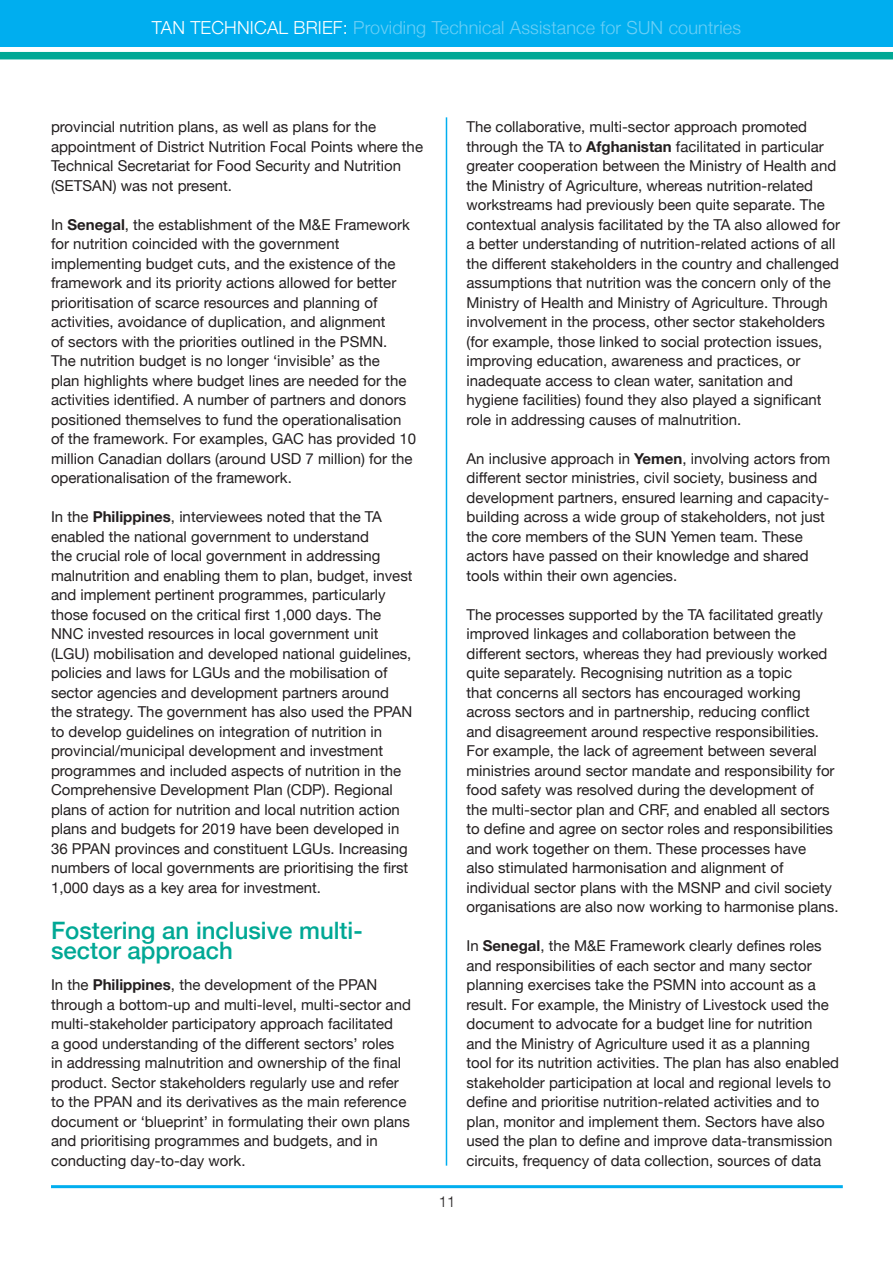
<style>
.page{position:relative;width:893px;height:1263px;background:#fff}
.page>*{position:absolute;margin:0;border:0;box-sizing:border-box;transform-origin:0 0}
.t1{font:500 24px/19.5px "Helvetica Neue";color:#00a895}
.t2{font:300 18px "Helvetica Neue";letter-spacing:.01em;color:#6bcff6}
.t3{font:15px/19.5px "Helvetica Neue";color:#231f20}
.t4{font:300 15px "Helvetica";color:#231f20}
.s1{color:#fff}
.s2{font-weight:700}
</style>
<div class="page">
<div style="left:0;top:0;width:893px;height:47px;background:#00aeef"></div>
<hr style="left:51px;top:1185px;width:792px;height:3px;background:#00aeef">
<hr style="left:446px;top:117px;width:1px;height:1049px;background:#00aeef">
<div style="left:0;top:52px;width:893px;height:7px;background:#00a895"></div>
<p class="t2" style="left:152px;top:13px;width:591px"><span class="s1">TAN TECHNICAL BRIEF:</span> Providing Technical Assistance for SUN countries</p>
<p class="t3" style="left:51px;top:118px;width:373px">provincial nutrition plans, as well as plans for the appointment of District Nutrition Focal Points where the Technical Secretariat for Food Security and Nutrition (SETSAN) was not present.</p>
<p class="t3" style="left:51px;top:215px;width:367px">In <span class="s2">Senegal</span>, the establishment of the M&amp;E Framework for nutrition coincided with the government implementing budget cuts, and the existence of the framework and its priority actions allowed for better prioritisation of scarce resources and planning of activities, avoidance of duplication, and alignment<br>of sectors with the priorities outlined in the PSMN.<br>The nutrition budget is no longer ‘invisible’ as the<br>plan highlights where budget lines are needed for the activities identified. A number of partners and donors positioned themselves to fund the operationalisation of the framework. For examples, GAC has provided 10 million Canadian dollars (around USD 7 million) for the operationalisation of the framework.</p>
<p class="t3" style="left:51px;top:508px;width:363px">In the <span class="s2">Philippines</span>, interviewees noted that the TA enabled the national government to understand<br>the crucial role of local government in addressing malnutrition and enabling them to plan, budget, invest and implement pertinent programmes, particularly those focused on the critical first 1,000 days. The NNC invested resources in local government unit (LGU) mobilisation and developed national guidelines, policies and laws for LGUs and the mobilisation of sector agencies and development partners around the strategy. The government has also used the PPAN to develop guidelines on integration of nutrition in provincial/municipal development and investment programmes and included aspects of nutrition in the Comprehensive Development Plan (CDP). Regional plans of action for nutrition and local nutrition action plans and budgets for 2019 have been developed in 36 PPAN provinces and constituent LGUs. Increasing numbers of local governments are prioritising the first 1,000 days as a key area for investment.</p>
<p class="t1" style="left:51px;top:919px;width:313px">Fostering an inclusive multi&shy;sector approach</p>
<p class="t3" style="left:51px;top:976px;width:361px">In the <span class="s2">Philippines</span>, the development of the PPAN through a bottom-up and multi-level, multi-sector and multi-stakeholder participatory approach facilitated<br>a good understanding of the different sectors’ roles<br>in addressing malnutrition and ownership of the final product. Sector stakeholders regularly use and refer to the PPAN and its derivatives as the main reference document or ‘blueprint’ in formulating their own plans and prioritising programmes and budgets, and in conducting day-to-day work.</p>
<p class="t4" style="left:439px;top:1189px;width:18px">11</p>
<p class="t3" style="left:466px;top:118px;width:375px">The collaborative, multi-sector approach promoted through the TA to <span class="s2">Afghanistan</span> facilitated in particular greater cooperation between the Ministry of Health and the Ministry of Agriculture, whereas nutrition-related workstreams had previously been quite separate. The contextual analysis facilitated by the TA also allowed for a better understanding of nutrition-related actions of all the different stakeholders in the country and challenged assumptions that nutrition was the concern only of the Ministry of Health and Ministry of Agriculture. Through involvement in the process, other sector stakeholders (for example, those linked to social protection issues, improving education, awareness and practices, or inadequate access to clean water, sanitation and hygiene facilities) found they also played a significant role in addressing causes of malnutrition.</p>
<p class="t3" style="left:466px;top:449px;width:365px">An inclusive approach in <span class="s2">Yemen</span>, involving actors from different sector ministries, civil society, business and development partners, ensured learning and capacity&shy;building across a wide group of stakeholders, not just the core members of the SUN Yemen team. These actors have passed on their knowledge and shared tools within their own agencies.</p>
<p class="t3" style="left:466px;top:605px;width:374px">The processes supported by the TA facilitated greatly improved linkages and collaboration between the different sectors, whereas they had previously worked quite separately. Recognising nutrition as a topic<br>that concerns all sectors has encouraged working across sectors and in partnership, reducing conflict and disagreement around respective responsibilities.<br>For example, the lack of agreement between several ministries around sector mandate and responsibility for food safety was resolved during the development of the multi-sector plan and CRF, and enabled all sectors to define and agree on sector roles and responsibilities and work together on them. These processes have<br>also stimulated harmonisation and alignment of individual sector plans with the MSNP and civil society organisations are also now working to harmonise plans.</p>
<p class="t3" style="left:466px;top:937px;width:374px">In <span class="s2">Senegal</span>, the M&amp;E Framework clearly defines roles and responsibilities of each sector and many sector planning exercises take the PSMN into account as a result. For example, the Ministry of Livestock used the document to advocate for a budget line for nutrition and the Ministry of Agriculture used it as a planning tool for its nutrition activities. The plan has also enabled stakeholder participation at local and regional levels to define and prioritise nutrition-related activities and to plan, monitor and implement them. Sectors have also used the plan to define and improve data-transmission circuits, frequency of data collection, sources of data</p>
</div>
